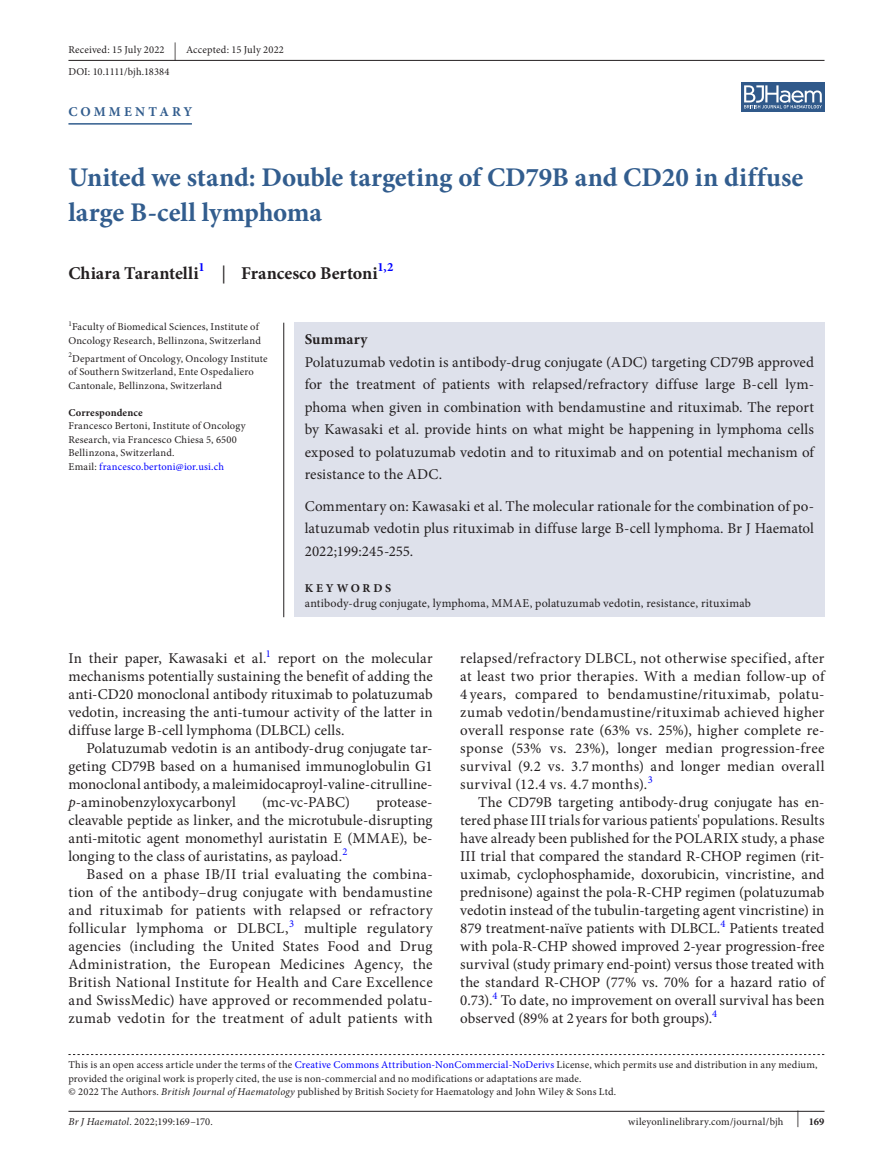
<style>
.page{position:relative;width:893px;height:1174px;background:#fff}
.page>*{position:absolute;margin:0;border:0;box-sizing:border-box;transform-origin:0 0}
.t1{font:700 27px/34.5px "Minion Pro";letter-spacing:-.005em;color:#325d8e}
.t2{font:700 18px "Minion Pro";letter-spacing:.005em;color:#231f20}
.t3{font:15px/18px "Minion Pro";letter-spacing:.01em;color:#231f20;text-align:justify}
.t4{font:700 15px "Minion Pro";letter-spacing:.015em;color:#231f20}
.t5{font:700 13.5px "Minion Pro";letter-spacing:.23em;color:#325d8e}
.t6{font:700 12.6px "Minion Pro";color:#00f}
.t7{font:12px "Minion Pro";letter-spacing:.015em;color:#231f20}
.t8{font:700 12px "Minion Pro";letter-spacing:.225em;color:#231f20}
.t9{font:10.5px/13.5px "Minion Pro";letter-spacing:.015em;color:#231f20}
.t10{font:700 10.5px "Minion Pro";letter-spacing:.01em;color:#231f20}
.t11{font:10.5px "Minion Pro";color:#00f}
.t12{font:7.35px "Minion Pro";color:#231f20}
.s1{font-size:18px}
.s2{font-weight:400}
.s3{color:#00f}
.s4{font-style:italic}
.s5{font-weight:700}
</style>
<div class="page">
<hr style="left:68px;top:1111px;width:756px;height:1px;background:#231f20">
<div style="left:741px;top:82px;width:83px;height:30px;background:#30598a"></div>
<svg style="left:744px;top:85px;width:78px;height:23px"></svg>
<hr style="left:68px;top:123px;width:124px;height:2px;background:#325d8e">
<hr style="left:68px;top:60px;width:756px;height:1px;background:#231f20">
<svg style="left:68px;top:1054px;width:756px;height:1px"></svg>
<div style="left:294px;top:323px;width:530px;height:294px;background:#dee1eb"></div>
<hr style="left:283px;top:323px;width:1px;height:294px;background:#231f20">
<p class="t9" style="left:68px;top:39px;width:217px;line-height:21.9px">Received: 15 July 2022 <span class="s1">|</span> Accepted: 15 July 2022<br>DOI: 10.1111/bjh.18384</p>
<p class="t5" style="left:69px;top:102px;width:125px">COMMENTARY</p>
<h1 class="t1" style="left:68px;top:160px;width:736px">United we stand: Double targeting of CD79B and CD20 in diffuse large B-cell lymphoma</h1>
<p class="t2" style="left:68px;top:261px;width:132px">Chiara Tarantelli</p>
<p class="t6" style="left:198px;top:258px;width:8px">1</p>
<p class="t2" style="left:222px;top:261px;width:158px"><span class="s2">|</span> Francesco Bertoni</p>
<p class="t6" style="left:377px;top:258px;width:17px">1,2</p>
<p class="t12" style="left:68px;top:318px;width:5px">1</p>
<p class="t9" style="left:68px;top:320px;width:194px;text-align:center">Faculty of Biomedical Sciences, Institute of<br>Oncology Research, Bellinzona, Switzerland</p>
<p class="t12" style="left:68px;top:350px;width:5px">2</p>
<p class="t9" style="left:68px;top:352px;width:201px;text-indent:4px">Department of Oncology, Oncology Institute of Southern Switzerland, Ente Ospedaliero<br>Cantonale, Bellinzona, Switzerland</p>
<p class="t10" style="left:68px;top:405px;width:76px">Correspondence</p>
<p class="t9" style="left:68px;top:419px;width:179px">Francesco Bertoni, Institute of Oncology Research, via Francesco Chiesa 5, 6500<br>Bellinzona, Switzerland.<br>Email: <span class="s3">francesco.bertoni@ior.usi.ch</span></p>
<p class="t4" style="left:305px;top:329px;width:64px">Summary</p>
<p class="t3" style="left:305px;top:351px;width:511px;line-height:22.5px">Polatuzumab vedotin is antibody-drug conjugate (ADC) targeting CD79B approved for the treatment of patients with relapsed/refractory diffuse large B-cell lym&shy;phoma when given in combination with bendamustine and rituximab. The report by Kawasaki et al. provide hints on what might be happening in lymphoma cells exposed to polatuzumab vedotin and to rituximab and on potential mechanism of resistance to the ADC.</p>
<p class="t3" style="left:305px;top:495px;width:511px;line-height:22.5px">Commentary on: Kawasaki et al. The molecular rationale for the combination of po&shy;latuzumab vedotin plus rituximab in diffuse large B-cell lymphoma. Br J Haematol 2022;199:245-255.</p>
<p class="t8" style="left:305px;top:579px;width:88px">KEYWORDS</p>
<p class="t7" style="left:305px;top:595px;width:448px">antibody-drug conjugate, lymphoma, MMAE, polatuzumab vedotin, resistance, rituximab</p>
<p class="t3" style="left:68px;top:649px;width:199px">In their paper, Kawasaki et al.</p>
<p class="t11" style="left:266px;top:646px;width:7px">1</p>
<p class="t3" style="left:68px;top:649px;width:366px;text-indent:209px">report on the molecular mechanisms potentially sustaining the benefit of adding the anti-CD20 monoclonal antibody rituximab to polatuzumab vedotin, increasing the anti-tumour activity of the latter in diffuse large B-cell lymphoma (DLBCL) cells.</p>
<p class="t3" style="left:68px;top:739px;width:366px;text-indent:18px">Polatuzumab vedotin is an antibody-drug conjugate tar&shy;geting CD79B based on a humanised immunoglobulin G1 monoclonal antibody, a maleimidocaproyl-valine-citrulline&shy;<span class="s4">p</span>-aminobenzyloxycarbonyl</p>
<p class="t3" style="left:262px;top:793px;width:89px">(mc-vc-PABC)</p>
<p class="t3" style="left:68px;top:793px;width:366px;text-indent:308px">protease&shy;cleavable peptide as linker, and the microtubule-disrupting anti-mitotic agent monomethyl auristatin E (MMAE), be&shy;longing to the class of auristatins, as payload.</p>
<p class="t11" style="left:342px;top:844px;width:7px">2</p>
<p class="t3" style="left:68px;top:865px;width:366px;text-indent:18px">Based on a phase IB/II trial evaluating the combina&shy;tion of the antibody–drug conjugate with bendamustine and rituximab for patients with relapsed or refractory follicular lymphoma or DLBCL,</p>
<p class="t11" style="left:289px;top:916px;width:7px">3</p>
<p class="t3" style="left:68px;top:919px;width:366px;text-indent:236px">multiple regulatory agencies (including the United States Food and Drug Administration, the European Medicines Agency, the British National Institute for Health and Care Excellence and SwissMedic) have approved or recommended polatu&shy;zumab vedotin for the treatment of adult patients with</p>
<p class="t3" style="left:460px;top:649px;width:366px">relapsed/refractory DLBCL, not otherwise specified, after at least two prior therapies. With a median follow-up of 4 years, compared to bendamustine/rituximab, polatu&shy;zumab vedotin/bendamustine/rituximab achieved higher overall response rate (63% vs. 25%), higher complete re&shy;sponse (53% vs. 23%), longer median progression-free survival (9.2 vs. 3.7 months) and longer median overall survival (12.4 vs. 4.7 months).</p>
<p class="t11" style="left:648px;top:772px;width:7px">3</p>
<p class="t3" style="left:460px;top:793px;width:366px;text-indent:18px">The CD79B targeting antibody-drug conjugate has en&shy;tered phase III trials for various patients' populations. Results have already been published for the POLARIX study, a phase III trial that compared the standard R-CHOP regimen (rit&shy;uximab, cyclophosphamide, doxorubicin, vincristine, and prednisone) against the pola-R-CHP regimen (polatuzumab vedotin instead of the tubulin-targeting agent vincristine) in 879 treatment-naïve patients with DLBCL.</p>
<p class="t11" style="left:720px;top:916px;width:7px">4</p>
<p class="t3" style="left:460px;top:919px;width:366px;text-indent:269px">Patients treated with pola-R-CHP showed improved 2-year progression-free survival (study primary end-point) versus those treated with the standard R-CHOP (77% vs. 70% for a hazard ratio of 0.73).</p>
<p class="t11" style="left:493px;top:988px;width:7px">4</p>
<p class="t3" style="left:460px;top:991px;width:366px;text-indent:40px">To date, no improvement on overall survival has been observed (89% at 2 years for both groups).</p>
<p class="t11" style="left:712px;top:1006px;width:7px">4</p>
<p class="t9" style="left:68px;top:1058px;width:751px">This is an open access article under the terms of the <span class="s3">Creative Commons Attribution-NonCommercial-NoDerivs</span> License, which permits use and distribution in any medium, provided the original work is properly cited, the use is non-commercial and no modifications or adaptations are made.<br>© 2022 The Authors. <span class="s4">British Journal of Haematology</span> published by British Society for Haematology and John Wiley &amp; Sons Ltd.</p>
<p class="t9" style="left:68px;top:1115px;width:146px"><span class="s4">Br J Haematol</span>. 2022;199:169–170.</p>
<p class="t9" style="left:628px;top:1115px;width:198px">wileyonlinelibrary.com/journal/bjh <sup>|</sup> <span class="s5">169</span></p>
</div>
